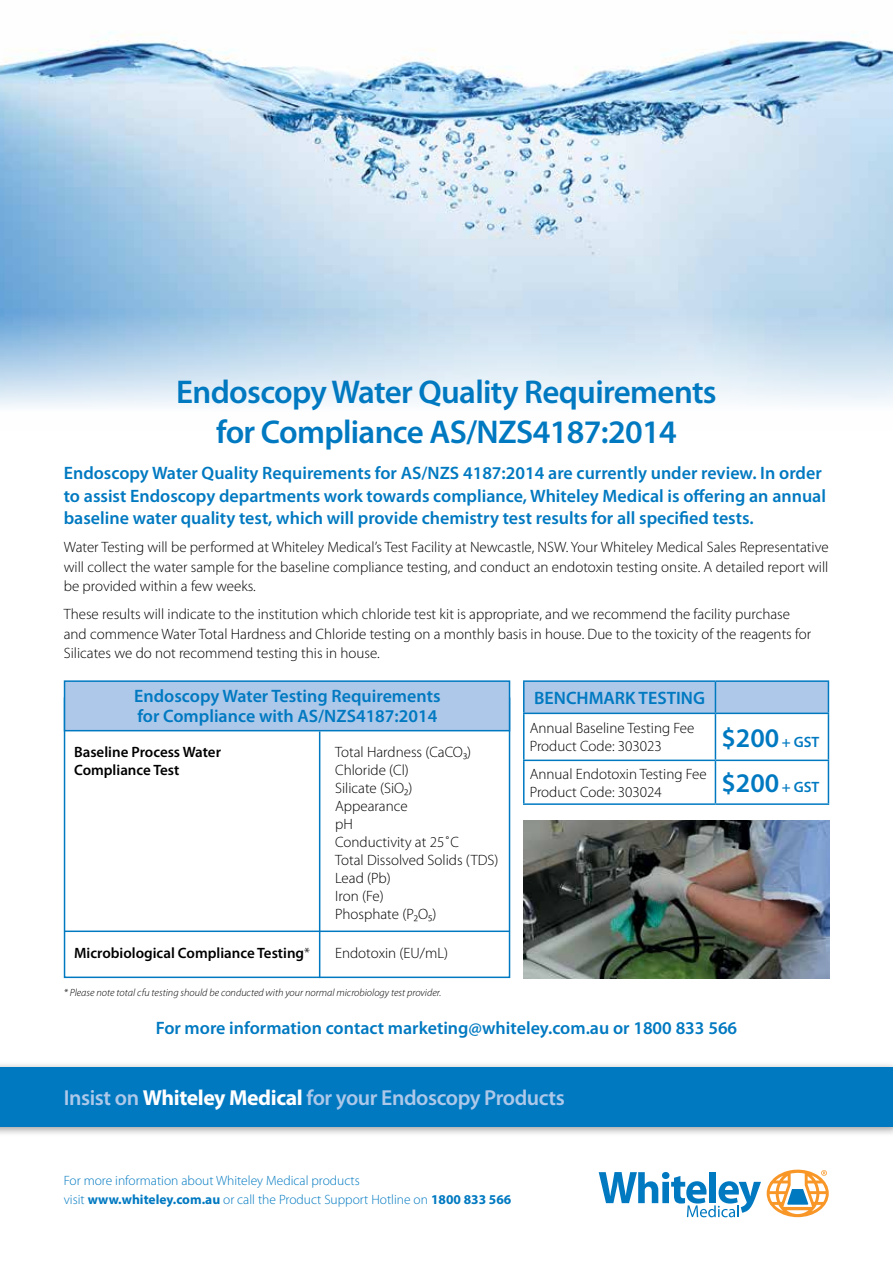
<style>
.page{position:relative;width:893px;height:1263px;background:#fff}
.page>*{position:absolute;margin:0;border:0;box-sizing:border-box;transform-origin:0 0}
.t1{font:600 33px/39.6px "Myriad Pro";letter-spacing:-.02em;color:#0079c1;text-align:center}
.t2{font:600 27px "Myriad Pro";color:#0079c1}
.t3{font:600 21.75px "Myriad Pro";letter-spacing:-.02em;color:#adc8e9}
.t4{font:600 18px/22.5px "Myriad Pro";color:#0079c1}
.t5{font:300 15px/18px "Myriad Pro";color:#000}
.t6{font:600 15px "Myriad Pro";color:#000}
.t7{font:300 13.5px/19.2px "Myriad Pro";color:#0079c1}
.t8{font:italic 300 10.5px "Myriad Pro";color:#000}
.s1{font-weight:300}
.s2{font-size:15px}
.s3{font-weight:700;color:#fff}
.s4{font-weight:700}
</style>
<div class="page">
<img style="left:0;top:32px;width:893px;height:375px">
<div style="left:0;top:1061px;width:893px;height:76px;background:#000;opacity:.4"></div>
<div style="left:0;top:1067px;width:893px;height:60px;background:#0079c1"></div>
<svg style="left:599px;top:1172px;width:162px;height:45px"></svg>
<svg style="left:767px;top:1169px;width:62px;height:48px"></svg>
<div style="left:64px;top:697px;width:446px;height:281px;border:2px solid #0079c1"></div>
<div style="left:64px;top:680px;width:446px;height:51px;background:#adc8e9;border:2px solid #0079c1"></div>
<hr style="left:319px;top:731px;width:1px;height:247px;background:#0079c1">
<hr style="left:64px;top:930px;width:446px;height:2px;background:#0079c1">
<div style="left:524px;top:682px;width:304px;height:31px;background:#adc8e9"></div>
<hr style="left:523px;top:680px;width:192px;height:2px;background:#0079c1">
<hr style="left:523px;top:682px;width:1px;height:31px;background:#0079c1">
<hr style="left:715px;top:680px;width:114px;height:2px;background:#0079c1">
<hr style="left:715px;top:682px;width:1px;height:31px;background:#0079c1">
<hr style="left:828px;top:682px;width:1px;height:31px;background:#0079c1">
<hr style="left:523px;top:713px;width:192px;height:1px;background:#0079c1">
<hr style="left:523px;top:714px;width:1px;height:45px;background:#0079c1">
<hr style="left:715px;top:713px;width:114px;height:1px;background:#0079c1">
<hr style="left:715px;top:714px;width:1px;height:45px;background:#0079c1">
<hr style="left:828px;top:714px;width:1px;height:45px;background:#0079c1">
<hr style="left:523px;top:759px;width:192px;height:2px;background:#0079c1">
<hr style="left:523px;top:761px;width:1px;height:42px;background:#0079c1">
<hr style="left:715px;top:759px;width:114px;height:2px;background:#0079c1">
<hr style="left:715px;top:761px;width:1px;height:42px;background:#0079c1">
<hr style="left:828px;top:761px;width:1px;height:42px;background:#0079c1">
<hr style="left:523px;top:803px;width:192px;height:2px;background:#0079c1">
<hr style="left:715px;top:803px;width:114px;height:2px;background:#0079c1">
<img style="left:523px;top:821px;width:306px;height:157px">
<h1 class="t1" style="left:176px;top:371px;width:542px">Endoscopy Water Quality Requirements for Compliance AS/NZS4187:2014</h1>
<p class="t4" style="left:64px;top:461px;width:764px">Endoscopy Water Quality Requirements for AS/NZS 4187:2014 are currently under review. In order to assist Endoscopy departments work towards compliance, Whiteley Medical is offering an annual baseline water quality test, which will provide chemistry test results for all specified tests.</p>
<p class="t5" style="left:64px;top:538px;width:766px;line-height:19.5px;text-align:justify">Water Testing will be performed at Whiteley Medical’s Test Facility at Newcastle, NSW. Your Whiteley Medical Sales Representative will collect the water sample for the baseline compliance testing, and conduct an endotoxin testing onsite. A detailed report will be provided within a few weeks.</p>
<p class="t5" style="left:64px;top:605px;width:749px;line-height:19.5px">These results will indicate to the institution which chloride test kit is appropriate, and we recommend the facility purchase and commence Water Total Hardness and Chloride testing on a monthly basis in house. Due to the toxicity of the reagents for<br>Silicates we do not recommend testing this in house.</p>
<p class="t4" style="left:134px;top:686px;width:308px;line-height:19.2px">Endoscopy Water Testing Requirements for Compliance with AS/NZS4187:2014</p>
<p class="t6" style="left:74px;top:742px;width:148px">Baseline Process Water</p>
<p class="t5" style="left:335px;top:743px;width:138px">Total Hardness (CaCO₃)</p>
<p class="t6" style="left:74px;top:760px;width:107px">Compliance Test</p>
<p class="t5" style="left:335px;top:761px;width:165px">Chloride (Cl)<br>Silicate (SiO₂)<br>Appearance<br>pH<br>Conductivity at 25˚C<br>Total Dissolved Solids (TDS)<br>Lead (Pb)<br>Iron (Fe)<br>Phosphate (P₂O₅)</p>
<p class="t6" style="left:74px;top:943px;width:237px">Microbiological Compliance Testing<span class="s1">*</span></p>
<p class="t5" style="left:335px;top:944px;width:115px">Endotoxin (EU/mL)</p>
<p class="t4" style="left:534px;top:686px;width:172px">BENCHMARK TESTING</p>
<p class="t5" style="left:530px;top:720px;width:166px">Annual Baseline Testing Fee<br>Product Code: 303023</p>
<h2 class="t2" style="left:721px;top:721px;width:99px">$200 <span class="s2">+ GST</span></h2>
<p class="t5" style="left:530px;top:765px;width:179px">Annual Endotoxin Testing Fee<br>Product Code: 303024</p>
<h2 class="t2" style="left:721px;top:766px;width:99px">$200 <span class="s2">+ GST</span></h2>
<p class="t8" style="left:64px;top:986px;width:379px">* Please note total cfu testing should be conducted with your normal microbiology test provider.</p>
<p class="t4" style="left:156px;top:1016px;width:583px">For more information contact marketing@whiteley.com.au or 1800 833 566</p>
<h3 class="t3" style="left:64px;top:1083px;width:502px">Insist on <span class="s3">Whiteley Medical</span> for your Endoscopy Products</h3>
<p class="t7" style="left:64px;top:1171px;width:449px">For more information about Whiteley Medical products<br>visit <span class="s4">www.whiteley.com.au</span> or call the Product Support Hotline on <span class="s4">1800 833 566</span></p>
</div>
